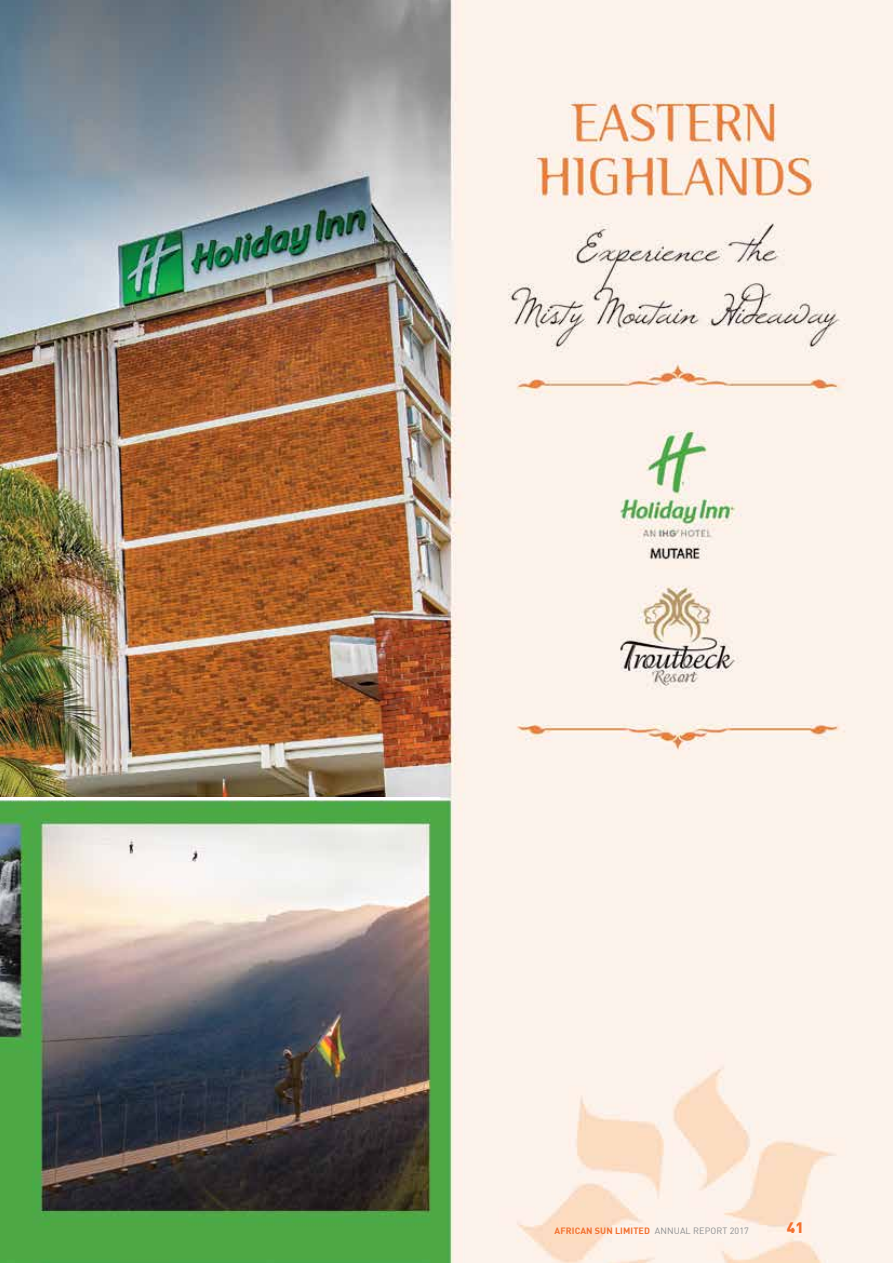
<style>
.page{position:relative;width:893px;height:1263px;background:#fff}
.page>*{position:absolute;margin:0;border:0;box-sizing:border-box;transform-origin:0 0}
.t1{font:900 15px "DIN";color:#f3702e}
.t2{font:9px "DIN Bold";letter-spacing:.01em;color:#f3702e}
.t3{font:9px "DIN";letter-spacing:.01em;color:#8a8c8e}
.s1{font-family:"DIN";color:#8a8c8e}
</style>
<div class="page">
<img style="left:0;top:0;width:893px;height:1263px">
<hr style="left:0;top:797px;width:440px;height:3px;background:#fff">
<p class="t3" style="left:657px;top:1225px;width:95px">ANNUAL REPORT 2017</p>
<h1 class="t1" style="left:787px;top:1218px;width:20px">4141</h1>
<p class="t2" style="left:555px;top:1225px;width:97px">AFRICAN SUN LIMITED</p>
<p class="t2" style="left:557px;top:1225px;width:193px">AFRICAN SUN LIMITED <span class="s1">ANNUAL REPORT 2017</span></p>
</div>
